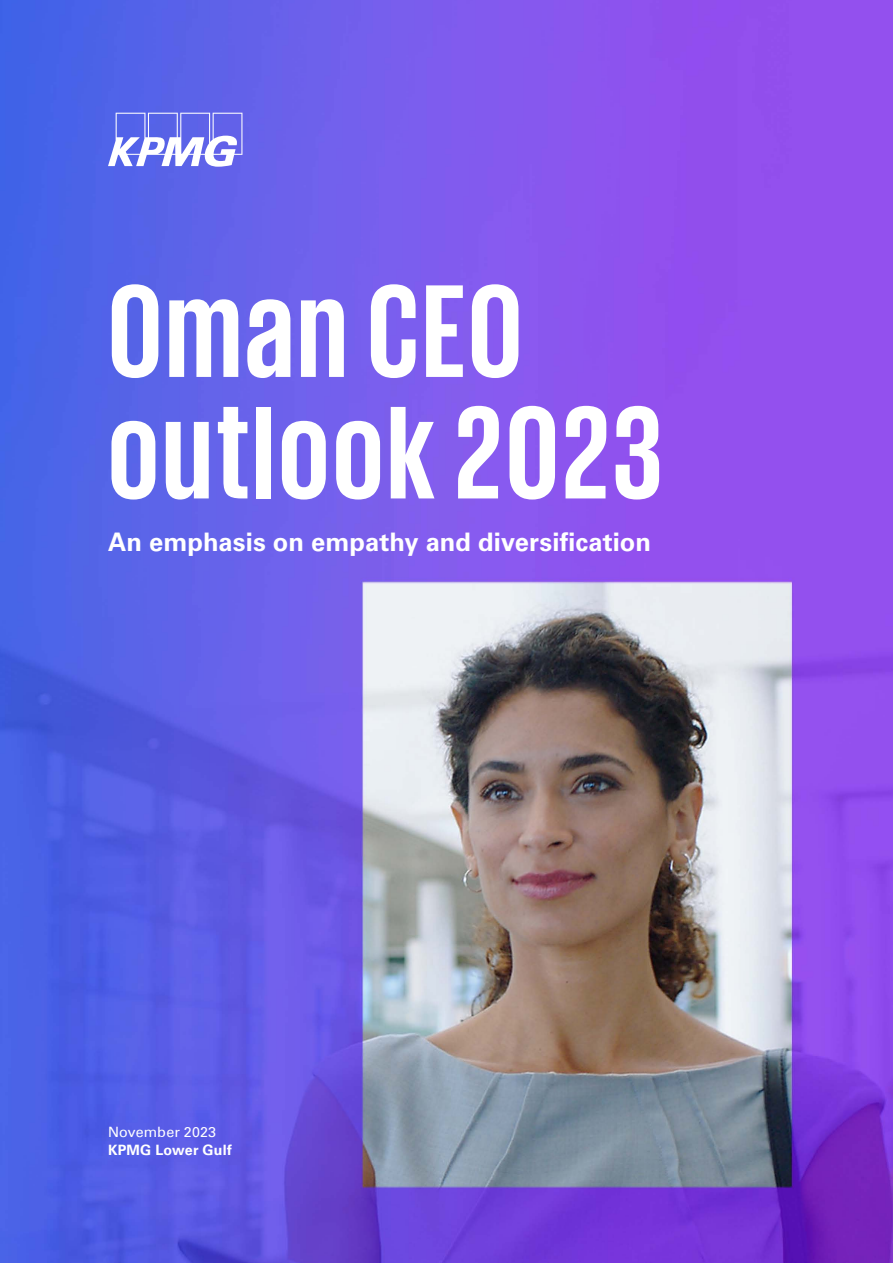
<style>
.page{position:relative;width:893px;height:1263px;background:#fff}
.page>*{position:absolute;margin:0;border:0;box-sizing:border-box;transform-origin:0 0}
.t1{font:700 135px/121.5px "KPMG";letter-spacing:.025em;color:#fff}
.t2{font:700 25.5px "Univers LT Std";letter-spacing:.005em;color:#fff}
.t3{font:700 14.25px "Univers LT Std";letter-spacing:.015em;color:#fff}
.t4{font:14.25px "Universfor KPMG";letter-spacing:.01em;color:#fff}
</style>
<div class="page">
<img style="left:0;top:0;width:893px;height:1263px">
<svg style="left:108px;top:113px;width:134px;height:54px"></svg>
<h1 class="t1" style="left:108px;top:266px;width:556px">Oman CEO outlook 2023</h1>
<p class="t2" style="left:108px;top:527px;width:544px">An emphasis on empathy and diversification</p>
<p class="t4" style="left:108px;top:1123px;width:110px">November 2023</p>
<p class="t3" style="left:108px;top:1141px;width:125px">KPMG Lower Gulf</p>
</div>
